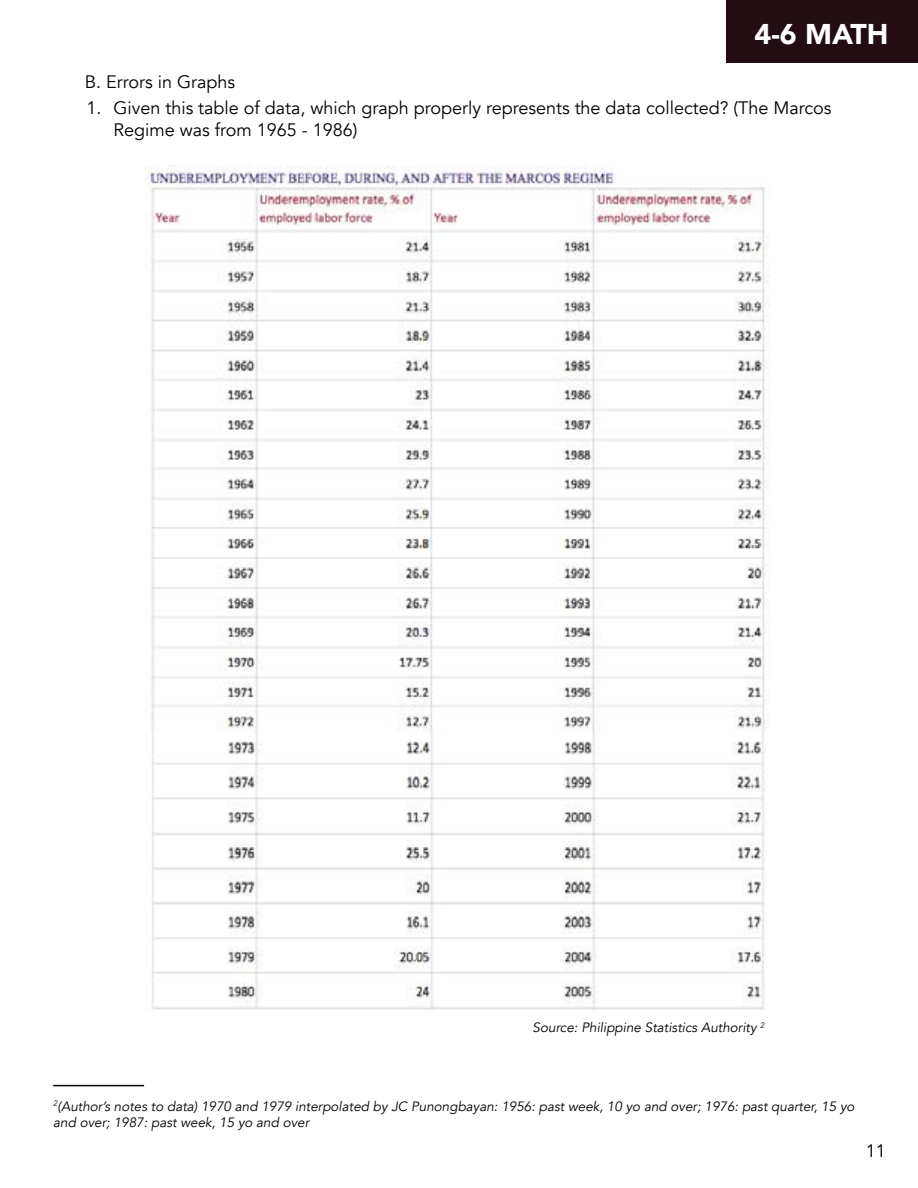
<style>
.page{position:relative;width:918px;height:1188px;background:#fff}
.page>*{position:absolute;margin:0;border:0;box-sizing:border-box;transform-origin:0 0}
.t1{font:900 28.5px "Avenir";color:#fff}
.t2{font:18px/21.6px "Avenir";color:#000}
.t3{font:italic 13.5px/16.2px "Avenir";color:#000}
</style>
<div class="page">
<hr style="left:0;top:0;width:1px;height:63px;background:#230d12">
<div style="left:727px;top:0;width:191px;height:63px;background:#230d12"></div>
<img style="left:146px;top:166px;width:624px;height:566px">
<img style="left:151px;top:732px;width:615px;height:278px">
<hr style="left:53px;top:1085px;width:91px;height:1px;background:#000">
<h1 class="t1" style="left:755px;top:9px;width:136px">4-6 MATH</h1>
<h2 class="t2" style="left:85px;top:71px;width:152px">B. Errors in Graphs</h2>
<h2 class="t2" style="left:113px;top:98px;width:720px;text-indent:-27px">1. Given this table of data, which graph properly represents the data collected? (The Marcos<br>Regime was from 1965 - 1986)</h2>
<p class="t3" style="left:533px;top:1020px;width:234px">Source: Philippine Statistics Authority <sup>2</sup></p>
<p class="t3" style="left:53px;top:1098px;width:803px"><sup>2</sup>(Author’s notes to data) 1970 and 1979 interpolated by JC Punongbayan: 1956: past week, 10 yo and over; 1976: past quarter, 15 yo and over; 1987: past week, 15 yo and over</p>
<h2 class="t2" style="left:866px;top:1141px;width:22px">11</h2>
</div>
